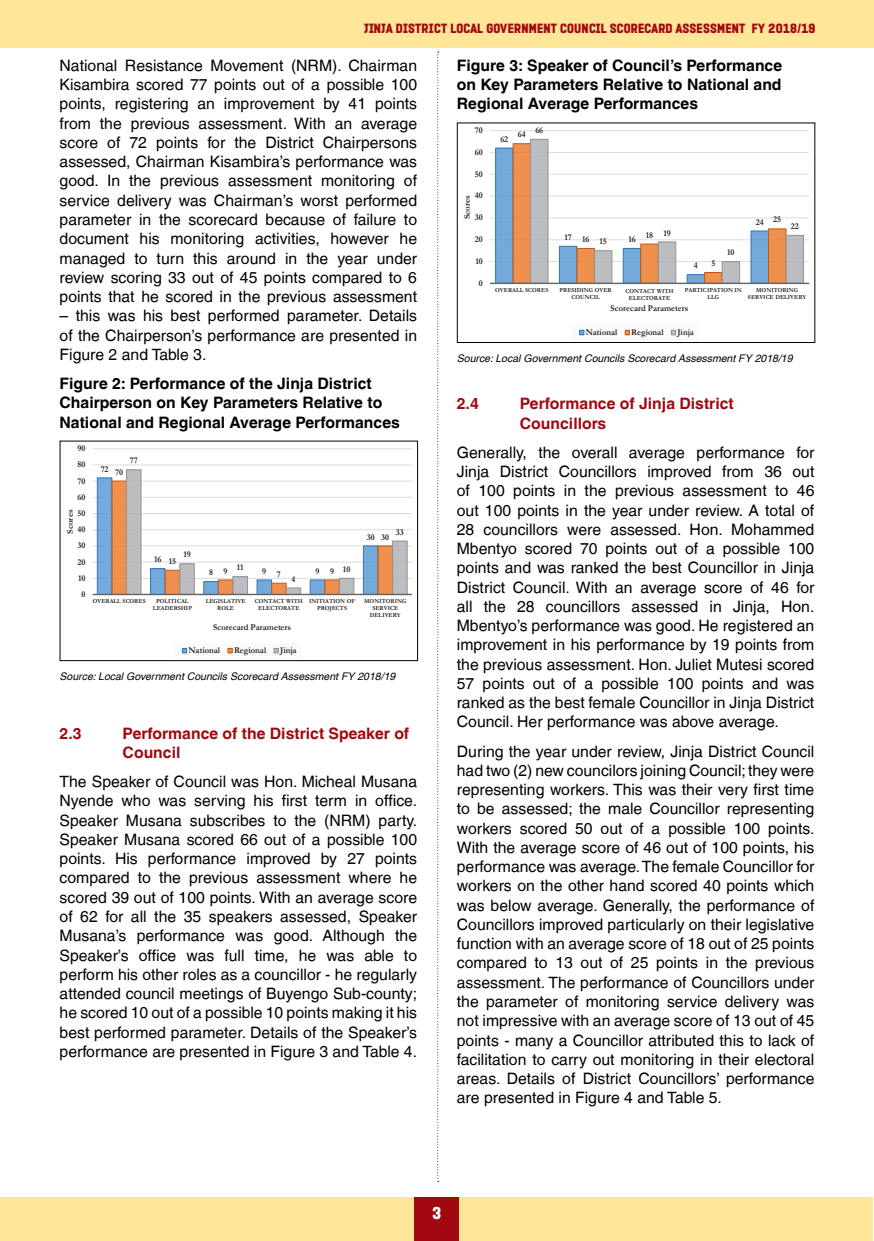
<style>
.page{position:relative;width:874px;height:1241px;background:#fff}
.page>*{position:absolute;margin:0;border:0;box-sizing:border-box;transform-origin:0 0}
.t1{font:15.75px/19.2px "Helvetica LT";color:#000;text-align:justify}
.t2{font:700 15.75px/19.2px "Helvetica LT";color:#000}
.Heading_2{font:700 15.75px "Helvetica LT";color:#a1080f}
.t3{font:15.75px "PROMINDER";color:#fff}
.t4{font:12.25px "PROMINDER";color:#a1080f}
.t5{font:italic 10.5px "Helvetica LT";color:#000}
.t6{font:700 8.92px "Garamond";color:#231f20;scale:.95 1}
.t7{font:700 8.4px "Garamond";color:#231f20;scale:1.05 1}
.t8{font:700 6.12px/7px "Garamond";color:#231f20;text-align:center;scale:.95 1}
</style>
<div class="page">
<div style="left:0;top:0;width:873px;height:48px;background:#ffe699"></div>
<div style="left:0;top:1196px;width:872px;height:44px;background:#ffe699"></div>
<div style="left:414px;top:1196px;width:45px;height:44px;background:#a1080f"></div>
<svg style="left:92px;top:448px;width:320px;height:206px"></svg>
<div style="left:60px;top:440px;width:358px;height:221px;border:1px solid #000"></div>
<svg style="left:437px;top:52px;width:1px;height:1127px"></svg>
<svg style="left:489px;top:130px;width:321px;height:206px"></svg>
<div style="left:456px;top:122px;width:358px;height:221px;border:1px solid #000"></div>
<svg style="left:494px;top:139px;width:309px;height:163px"></svg>
<p class="t4" style="left:364px;top:22px;width:453px">JINJA DISTRICT LOCAL GOVERNMENT COUNCIL SCORECARD ASSESSMENT FY 2018/19</p>
<p class="t1" style="left:60px;top:56px;width:359px">National Resistance Movement (NRM). Chairman Kisambira scored 77 points out of a possible 100 points, registering an improvement by 41 points from the previous assessment. With an average score of 72 points for the District Chairpersons assessed, Chairman Kisambira’s performance was good. In the previous assessment monitoring of service delivery was Chairman’s worst performed parameter in the scorecard because of failure to document his monitoring activities, however he managed to turn this around in the year under review scoring 33 out of 45 points compared to 6 points that he scored in the previous assessment</p>
<p class="t1" style="left:60px;top:306px;width:359px">– this was his best performed parameter. Details of the Chairperson’s performance are presented in Figure 2 and Table 3.</p>
<p class="t2" style="left:60px;top:373px;width:341px">Figure 2: Performance of the Jinja District<br>Chairperson on Key Parameters Relative to<br>National and Regional Average Performances</p>
<p class="t6" style="left:101px;top:462px;width:10px">72</p>
<p class="t6" style="left:77px;top:442px;width:10px">90</p>
<p class="t6" style="left:130px;top:454px;width:10px">77</p>
<p class="t6" style="left:77px;top:458px;width:10px">80</p>
<p class="t6" style="left:115px;top:466px;width:10px">70</p>
<p class="t6" style="left:77px;top:474px;width:10px">70</p>
<p class="t6" style="left:77px;top:491px;width:10px">60</p>
<p class="t7" style="left:64px;top:533px;width:25px;rotate:-90deg">Scores</p>
<p class="t6" style="left:77px;top:507px;width:10px">50</p>
<p class="t6" style="left:77px;top:523px;width:10px">40</p>
<p class="t6" style="left:77px;top:539px;width:10px">30</p>
<p class="t6" style="left:77px;top:555px;width:10px">20</p>
<p class="t6" style="left:78px;top:571px;width:9px">10</p>
<p class="t6" style="left:81px;top:588px;width:6px">0</p>
<p class="t6" style="left:183px;top:548px;width:9px">19</p>
<p class="t6" style="left:154px;top:553px;width:9px">16</p>
<p class="t6" style="left:169px;top:555px;width:9px">15</p>
<p class="t6" style="left:395px;top:525px;width:10px">33</p>
<p class="t6" style="left:366px;top:530px;width:10px">30</p>
<p class="t6" style="left:381px;top:530px;width:10px">30</p>
<p class="t6" style="left:237px;top:561px;width:9px">11</p>
<p class="t6" style="left:209px;top:566px;width:6px">8</p>
<p class="t6" style="left:262px;top:564px;width:6px">9</p>
<p class="t6" style="left:315px;top:564px;width:6px">9</p>
<p class="t6" style="left:223px;top:564px;width:6px">9</p>
<p class="t6" style="left:277px;top:568px;width:6px">7</p>
<p class="t6" style="left:291px;top:572px;width:6px">4</p>
<p class="t6" style="left:330px;top:564px;width:6px">9</p>
<p class="t6" style="left:343px;top:563px;width:9px">10</p>
<p class="t8" style="left:93px;top:598px;width:57px">OVERALL SCORES</p>
<p class="t8" style="left:153px;top:598px;width:43px">POLITICAL<br>LEADERSHIP</p>
<p class="t8" style="left:205px;top:598px;width:43px">LEGISLATIVE<br>ROLE</p>
<p class="t8" style="left:254px;top:598px;width:52px">CONTACT WITH<br>ELECTORATE</p>
<p class="t8" style="left:309px;top:598px;width:50px">INITIATION OF<br>PROJECTS</p>
<p class="t8" style="left:364px;top:598px;width:46px">MONITORING<br>SERVICE<br>DELIVERY</p>
<p class="t6" style="left:213px;top:620px;width:83px">Scorecard Parameters</p>
<p class="t6" style="left:188px;top:644px;width:35px">National</p>
<p class="t6" style="left:234px;top:644px;width:35px">Regional</p>
<p class="t6" style="left:280px;top:644px;width:19px">Jinja</p>
<p class="t5" style="left:60px;top:670px;width:337px">Source: Local Government Councils Scorecard Assessment FY 2018/19</p>
<p class="Heading_2" style="left:60px;top:723px;width:23px">2.3</p>
<p class="Heading_2" style="left:123px;top:723px;width:288px">Performance of the District Speaker of</p>
<p class="Heading_2" style="left:123px;top:742px;width:59px">Council</p>
<p class="t1" style="left:60px;top:771px;width:359px">The Speaker of Council was Hon. Micheal Musana Nyende who was serving his first term in office.<br>Speaker Musana subscribes to the (NRM) party.<br>Speaker Musana scored 66 out of a possible 100 points. His performance improved by 27 points compared to the previous assessment where he scored 39 out of 100 points. With an average score of 62 for all the 35 speakers assessed, Speaker Musana’s performance was good. Although the Speaker’s office was full time, he was able to perform his other roles as a councillor - he regularly attended council meetings of Buyengo Sub-county; he scored 10 out of a possible 10 points making it his best performed parameter. Details of the Speaker’s performance are presented in Figure 3 and Table 4.</p>
<p class="t2" style="left:456px;top:55px;width:326px;text-align:justify">Figure 3: Speaker of Council’s Performance on Key Parameters Relative to National and Regional Average Performances</p>
<p class="t6" style="left:500px;top:133px;width:10px">62</p>
<p class="t6" style="left:535px;top:124px;width:10px">66</p>
<p class="t6" style="left:474px;top:124px;width:10px">70</p>
<p class="t6" style="left:517px;top:128px;width:10px">64</p>
<p class="t6" style="left:474px;top:146px;width:10px">60</p>
<p class="t6" style="left:474px;top:168px;width:10px">50</p>
<p class="t6" style="left:474px;top:189px;width:10px">40</p>
<p class="t7" style="left:461px;top:219px;width:25px;rotate:-90deg">Scores</p>
<p class="t6" style="left:474px;top:211px;width:10px">30</p>
<p class="t6" style="left:474px;top:233px;width:10px">20</p>
<p class="t6" style="left:475px;top:255px;width:9px">10</p>
<p class="t6" style="left:478px;top:277px;width:6px">0</p>
<p class="t6" style="left:564px;top:231px;width:9px">17</p>
<p class="t6" style="left:628px;top:233px;width:9px">16</p>
<p class="t6" style="left:581px;top:233px;width:9px">16</p>
<p class="t6" style="left:599px;top:235px;width:9px">15</p>
<p class="t6" style="left:645px;top:229px;width:9px">18</p>
<p class="t6" style="left:663px;top:227px;width:9px">19</p>
<p class="t6" style="left:693px;top:259px;width:6px">4</p>
<p class="t6" style="left:726px;top:246px;width:9px">10</p>
<p class="t6" style="left:713px;top:252px;width:9px">10</p>
<p class="t6" style="left:711px;top:257px;width:6px">5</p>
<p class="t6" style="left:772px;top:213px;width:10px">25</p>
<p class="t6" style="left:755px;top:215px;width:21px">24 33</p>
<p class="t6" style="left:751px;top:220px;width:10px">30</p>
<p class="t6" style="left:790px;top:220px;width:10px">22</p>
<p class="t8" style="left:571px;top:287px;width:44px;text-align:left;text-indent:-45px">POLITICALPRESIDING OVER<br>COUNCI</p>
<p class="t8" style="left:707px;top:287px;width:38px;text-align:left;text-indent:-88px">CONTACTING WITH PARTICIPATION IN<br>LLG</p>
<p class="t8" style="left:747px;top:287px;width:63px">MONITORING<br>SERVICE DELIVERY</p>
<p class="t8" style="left:495px;top:287px;width:57px">OVERALL SCORES</p>
<p class="t8" style="left:576px;top:287px;width:43px">LEGISLATIVE<br>ROLE</p>
<p class="t8" style="left:625px;top:287px;width:52px">CONTACT WITH<br>ELECTORATE</p>
<p class="t8" style="left:679px;top:287px;width:50px">INITIATION OF</p>
<p class="t8" style="left:734px;top:287px;width:46px">MONITORING<br>SERVICE</p>
<p class="t6" style="left:610px;top:302px;width:83px">Scorecard Parameters</p>
<p class="t6" style="left:585px;top:326px;width:35px">National</p>
<p class="t6" style="left:631px;top:326px;width:35px">Regional</p>
<p class="t6" style="left:677px;top:326px;width:19px">Jinja</p>
<p class="t5" style="left:456px;top:352px;width:337px">Source: Local Government Councils Scorecard Assessment FY 2018/19</p>
<p class="Heading_2" style="left:456px;top:394px;width:23px">2.4</p>
<p class="Heading_2" style="left:519px;top:394px;width:215px">Performance of Jinja District</p>
<p class="Heading_2" style="left:519px;top:413px;width:88px">Councillors</p>
<p class="t1" style="left:456px;top:442px;width:359px">Generally, the overall average performance for Jinja District Councillors improved from 36 out of 100 points in the previous assessment to 46 out 100 points in the year under review. A total of 28 councillors were assessed. Hon. Mohammed Mbentyo scored 70 points out of a possible 100 points and was ranked the best Councillor in Jinja District Council. With an average score of 46 for all the 28 councillors assessed in Jinja, Hon.<br>Mbentyo’s performance was good. He registered an improvement in his performance by 19 points from the previous assessment. Hon. Juliet Mutesi scored 57 points out of a possible 100 points and was ranked as the best female Councillor in Jinja District Council. Her performance was above average.</p>
<p class="t1" style="left:456px;top:741px;width:359px">During the year under review, Jinja District Council had two (2) new councilors joining Council; they were representing workers. This was their very first time to be assessed; the male Councillor representing workers scored 50 out of a possible 100 points.<br>With the average score of 46 out of 100 points, his performance was average. The female Councillor for workers on the other hand scored 40 points which was below average. Generally, the performance of Councillors improved particularly on their legislative function with an average score of 18 out of 25 points compared to 13 out of 25 points in the previous assessment. The performance of Councillors under the parameter of monitoring service delivery was not impressive with an average score of 13 out of 45 points - many a Councillor attributed this to lack of facilitation to carry out monitoring in their electoral areas. Details of District Councillors’ performance are presented in Figure 4 and Table 5.</p>
<p class="t3" style="left:432px;top:1203px;width:11px">3</p>
</div>
